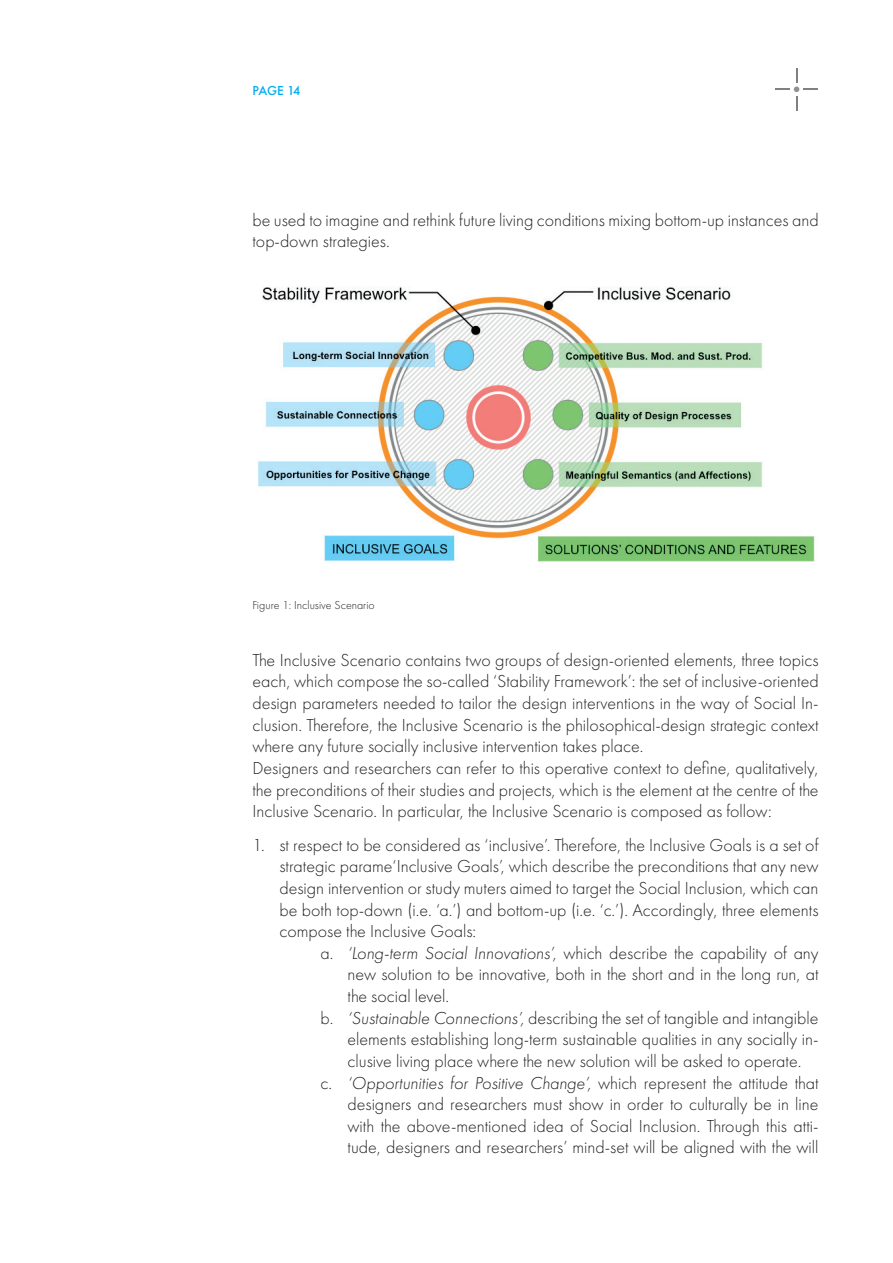
<style>
.page{position:relative;width:893px;height:1263px;background:#fff}
.page>*{position:absolute;margin:0;border:0;box-sizing:border-box;transform-origin:0 0}
.t1{font:300 18px/21.6px "Futura New";color:#231f20}
.t2{font:italic 300 18px "Futura New";color:#231f20}
.t3{font:500 13.5px "Futura New";letter-spacing:-.025em;color:#00aeef}
.t4{font:300 12px "Futura New";color:#231f20}
.s1{font-style:italic}
.s2{font-style:normal}
</style>
<div class="page">
<svg style="left:775px;top:68px;width:43px;height:43px"></svg>
<img style="left:258px;top:286px;width:557px;height:276px">
<p class="t3" style="left:252px;top:82px;width:50px">PAGE 14</p>
<p class="t1" style="left:252px;top:209px;width:568px">be used to imagine and rethink future living conditions mixing bottom-up instances and top-down strategies.</p>
<p class="t4" style="left:252px;top:598px;width:124px">Figure 1: Inclusive Scenario</p>
<p class="t1" style="left:252px;top:649px;width:568px">The Inclusive Scenario contains two groups of design-oriented elements, three topics each, which compose the so-called ‘Stability Framework’: the set of inclusive-oriented design parameters needed to tailor the design interventions in the way of Social In&shy;clusion. Therefore, the Inclusive Scenario is the philosophical-design strategic context where any future socially inclusive intervention takes place.<br>Designers and researchers can refer to this operative context to define, qualitatively, the preconditions of their studies and projects, which is the element at the centre of the Inclusive Scenario. In particular, the Inclusive Scenario is composed as follow:</p>
<p class="t1" style="left:279px;top:834px;width:541px;text-align:justify;text-indent:-27px">1. st respect to be considered as ‘inclusive’. Therefore, the Inclusive Goals is a set of strategic parame‘Inclusive Goals’, which describe the preconditions that any new design intervention or study muters aimed to target the Social Inclusion, which can be both top-down (i.e. ‘a.’) and bottom-up (i.e. ‘c.’). Accordingly, three elements compose the Inclusive Goals:</p>
<p class="t1" style="left:321px;top:942px;width:500px">a. <span class="s1">‘Long-term Social Innovations’,</span> which describe the capability of any</p>
<p class="t1" style="left:348px;top:964px;width:473px">new solution to be innovative, both in the short and in the long run, at</p>
<p class="t1" style="left:348px;top:985px;width:103px">the social level.</p>
<p class="t1" style="left:321px;top:1007px;width:500px">b. <span class="s1">‘Sustainable Connections’,</span> describing the set of tangible and intangible</p>
<p class="t1" style="left:348px;top:1029px;width:472px">elements establishing long-term sustainable qualities in any socially in-</p>
<p class="t1" style="left:348px;top:1050px;width:455px">clusive living place where the new solution will be asked to operate.</p>
<p class="t2" style="left:321px;top:1072px;width:499px"><span class="s2">c.</span> ‘Opportunities for Positive Change’, <span class="s2">which represent the attitude that</span></p>
<p class="t1" style="left:348px;top:1093px;width:473px">designers and researchers must show in order to culturally be in line</p>
<p class="t1" style="left:348px;top:1115px;width:473px">with the above-mentioned idea of Social Inclusion. Through this atti-</p>
<p class="t1" style="left:348px;top:1137px;width:473px">tude, designers and researchers’ mind-set will be aligned with the will</p>
</div>
